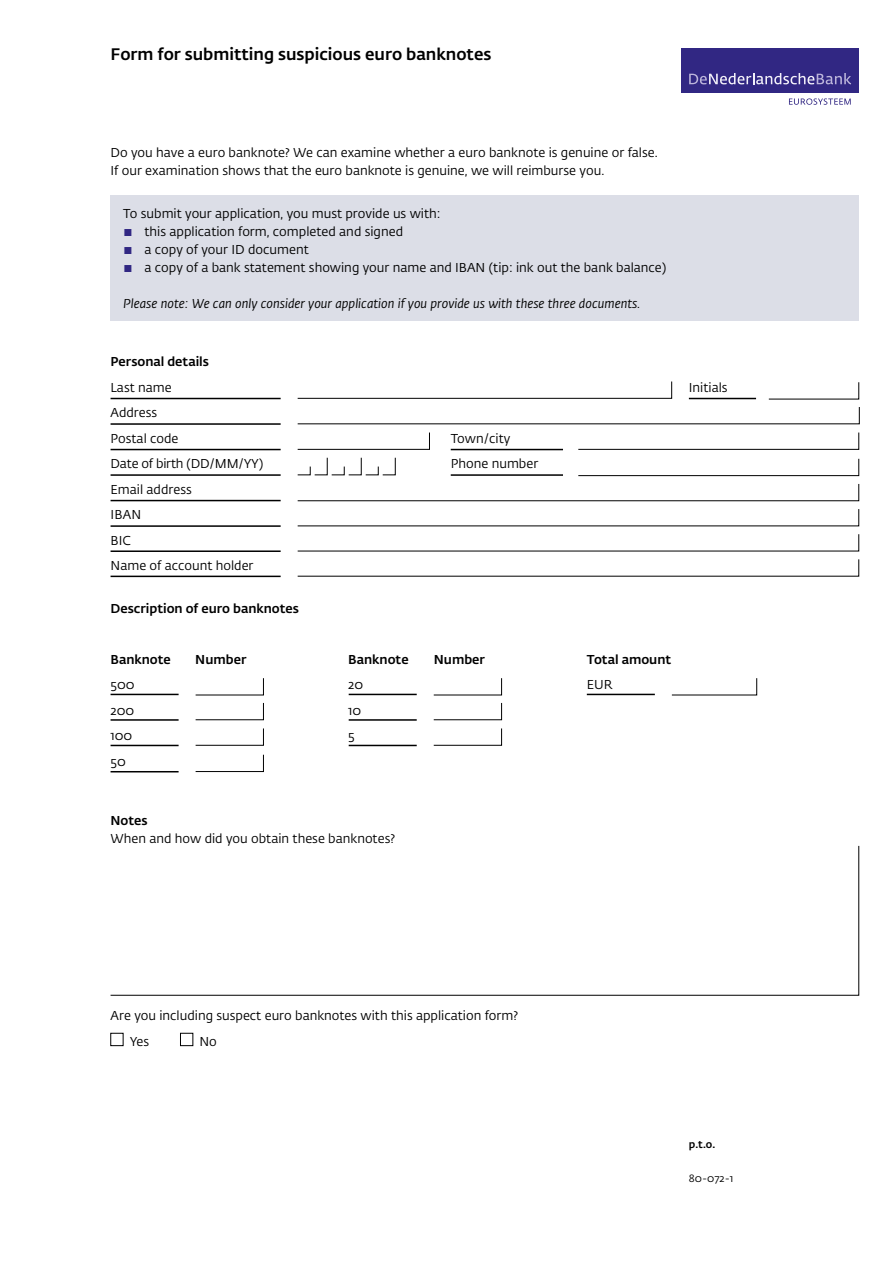
<style>
.page{position:relative;width:893px;height:1263px;background:#fff}
.page>*{position:absolute;margin:0;border:0;box-sizing:border-box;transform-origin:0 0}
.Formuliernaam{font:500 16.5px "DNB Fedra";color:#000}
.Kop_boven_vraag{font:12.75px/18px "DNB Fedra";color:#000}
.Vragen{font:12.75px "DNB Fedra";color:#000}
.Broodtekst{font:italic 12.75px "DNB Fedra";color:#000}
.Kop_boven_vraag-2{font:500 12.75px "DNB Fedra";color:#000}
.Vragen-2{font:500 12.75px "DNB Fedra";color:#000}
.Broodtekst-2{font:12.75px "DNB Fedra";color:#000}
.t1{font:10.5px "DNB Fedra";color:#000}
.Formuliernaam-2{font:500 10.5px "DNB Fedra";color:#000}
.s1{color:#312783}
</style>
<div class="page">
<hr style="left:111px;top:423px;width:170px;height:2px;background:#000">
<svg style="left:297px;top:407px;width:563px;height:17px"></svg>
<svg style="left:297px;top:509px;width:562px;height:17px"></svg>
<svg style="left:110px;top:845px;width:749px;height:151px"></svg>
<hr style="left:111px;top:449px;width:170px;height:1px;background:#000">
<svg style="left:578px;top:432px;width:281px;height:18px"></svg>
<svg style="left:578px;top:458px;width:281px;height:18px"></svg>
<hr style="left:111px;top:474px;width:170px;height:2px;background:#000">
<hr style="left:111px;top:500px;width:170px;height:1px;background:#000">
<hr style="left:111px;top:525px;width:170px;height:2px;background:#000">
<svg style="left:297px;top:457px;width:99px;height:18px"></svg>
<hr style="left:111px;top:398px;width:170px;height:1px;background:#000">
<svg style="left:297px;top:381px;width:375px;height:18px"></svg>
<svg style="left:768px;top:382px;width:91px;height:17px"></svg>
<hr style="left:689px;top:398px;width:67px;height:1px;background:#000">
<hr style="left:451px;top:449px;width:112px;height:1px;background:#000">
<hr style="left:451px;top:474px;width:112px;height:2px;background:#000">
<svg style="left:297px;top:432px;width:133px;height:18px"></svg>
<svg style="left:297px;top:484px;width:562px;height:17px"></svg>
<hr style="left:111px;top:694px;width:68px;height:1px;background:#000">
<svg style="left:195px;top:678px;width:69px;height:17px"></svg>
<hr style="left:349px;top:694px;width:68px;height:1px;background:#000">
<svg style="left:433px;top:678px;width:69px;height:17px"></svg>
<hr style="left:587px;top:694px;width:68px;height:1px;background:#000">
<svg style="left:671px;top:678px;width:86px;height:17px"></svg>
<hr style="left:111px;top:719px;width:68px;height:2px;background:#000">
<svg style="left:195px;top:702px;width:69px;height:18px"></svg>
<hr style="left:349px;top:719px;width:68px;height:2px;background:#000">
<svg style="left:433px;top:702px;width:69px;height:18px"></svg>
<hr style="left:111px;top:745px;width:68px;height:1px;background:#000">
<svg style="left:195px;top:728px;width:69px;height:18px"></svg>
<hr style="left:111px;top:771px;width:68px;height:1px;background:#000">
<svg style="left:195px;top:754px;width:69px;height:18px"></svg>
<hr style="left:349px;top:745px;width:68px;height:1px;background:#000">
<svg style="left:433px;top:728px;width:69px;height:18px"></svg>
<hr style="left:111px;top:550px;width:170px;height:2px;background:#000">
<hr style="left:111px;top:576px;width:170px;height:1px;background:#000">
<svg style="left:297px;top:534px;width:562px;height:17px"></svg>
<svg style="left:297px;top:559px;width:562px;height:17px"></svg>
<div style="left:111px;top:1033px;width:12px;height:13px;border:1px solid #000"></div>
<div style="left:180px;top:1033px;width:13px;height:13px;border:1px solid #000"></div>
<div style="left:681px;top:48px;width:178px;height:44px;background:#312783"></div>
<svg style="left:789px;top:98px;width:62px;height:7px"></svg>
<svg style="left:689px;top:73px;width:162px;height:11px"></svg>
<div style="left:111px;top:196px;width:748px;height:125px;background:#dcdee7"></div>
<p class="Formuliernaam" style="left:111px;top:44px;width:382px">Form for submitting suspicious euro banknotes</p>
<p class="Kop_boven_vraag" style="left:111px;top:144px;width:549px">Do you have a euro banknote? We can examine whether a euro banknote is genuine or false.<br>If our examination shows that the euro banknote is genuine, we will reimburse you.</p>
<p class="Kop_boven_vraag" style="left:123px;top:205px;width:319px">To submit your application, you must provide us with:</p>
<p class="Kop_boven_vraag" style="left:123px;top:223px;width:281px"><span class="s1">▪</span> this application form, completed and signed</p>
<p class="Kop_boven_vraag" style="left:123px;top:241px;width:187px"><span class="s1">▪</span> a copy of your ID document</p>
<p class="Kop_boven_vraag" style="left:123px;top:259px;width:545px"><span class="s1">▪</span> a copy of a bank statement showing your name and IBAN (tip: ink out the bank balance)</p>
<p class="Broodtekst" style="left:123px;top:296px;width:518px">Please note: We can only consider your application if you provide us with these three documents.</p>
<p class="Kop_boven_vraag-2" style="left:111px;top:354px;width:100px">Personal details</p>
<p class="Vragen" style="left:111px;top:379px;width:63px">Last name</p>
<p class="Vragen" style="left:689px;top:379px;width:40px">Initials</p>
<p class="Vragen" style="left:111px;top:405px;width:48px">Address</p>
<p class="Vragen" style="left:111px;top:430px;width:69px">Postal code</p>
<p class="Vragen" style="left:451px;top:430px;width:61px">Town/city</p>
<p class="Vragen" style="left:111px;top:456px;width:154px">Date of birth (DD/MM/YY)</p>
<p class="Vragen" style="left:451px;top:456px;width:89px">Phone number</p>
<p class="Vragen" style="left:111px;top:481px;width:83px">Email address</p>
<p class="Vragen" style="left:111px;top:507px;width:32px">IBAN</p>
<p class="Vragen" style="left:111px;top:532px;width:22px">BIC</p>
<p class="Vragen" style="left:111px;top:558px;width:145px">Name of account holder</p>
<p class="Kop_boven_vraag-2" style="left:111px;top:600px;width:190px">Description of euro banknotes</p>
<p class="Vragen-2" style="left:111px;top:651px;width:62px">Banknote</p>
<p class="Vragen-2" style="left:195px;top:651px;width:53px">Number</p>
<p class="Vragen-2" style="left:348px;top:651px;width:62px">Banknote</p>
<p class="Vragen-2" style="left:434px;top:651px;width:53px">Number</p>
<p class="Vragen-2" style="left:587px;top:651px;width:86px">Total amount</p>
<p class="Vragen" style="left:111px;top:677px;width:26px">500</p>
<p class="Vragen" style="left:348px;top:677px;width:16px">20</p>
<p class="Vragen" style="left:587px;top:677px;width:27px">EUR</p>
<p class="Vragen" style="left:111px;top:702px;width:25px">200</p>
<p class="Vragen" style="left:348px;top:702px;width:15px">10</p>
<p class="Vragen" style="left:111px;top:728px;width:23px">100</p>
<p class="Vragen" style="left:348px;top:728px;width:8px">5</p>
<p class="Vragen" style="left:111px;top:753px;width:17px">50</p>
<p class="Kop_boven_vraag-2" style="left:111px;top:813px;width:39px">Notes</p>
<p class="Broodtekst-2" style="left:111px;top:831px;width:286px">When and how did you obtain these banknotes?</p>
<p class="Kop_boven_vraag" style="left:111px;top:1007px;width:409px">Are you including suspect euro banknotes with this application form?</p>
<p class="Vragen" style="left:130px;top:1034px;width:21px">Yes</p>
<p class="Vragen" style="left:199px;top:1034px;width:19px">No</p>
<p class="Formuliernaam-2" style="left:689px;top:1138px;width:28px">p.t.o.</p>
<p class="t1" style="left:689px;top:1172px;width:46px">80-072-1</p>
</div>
